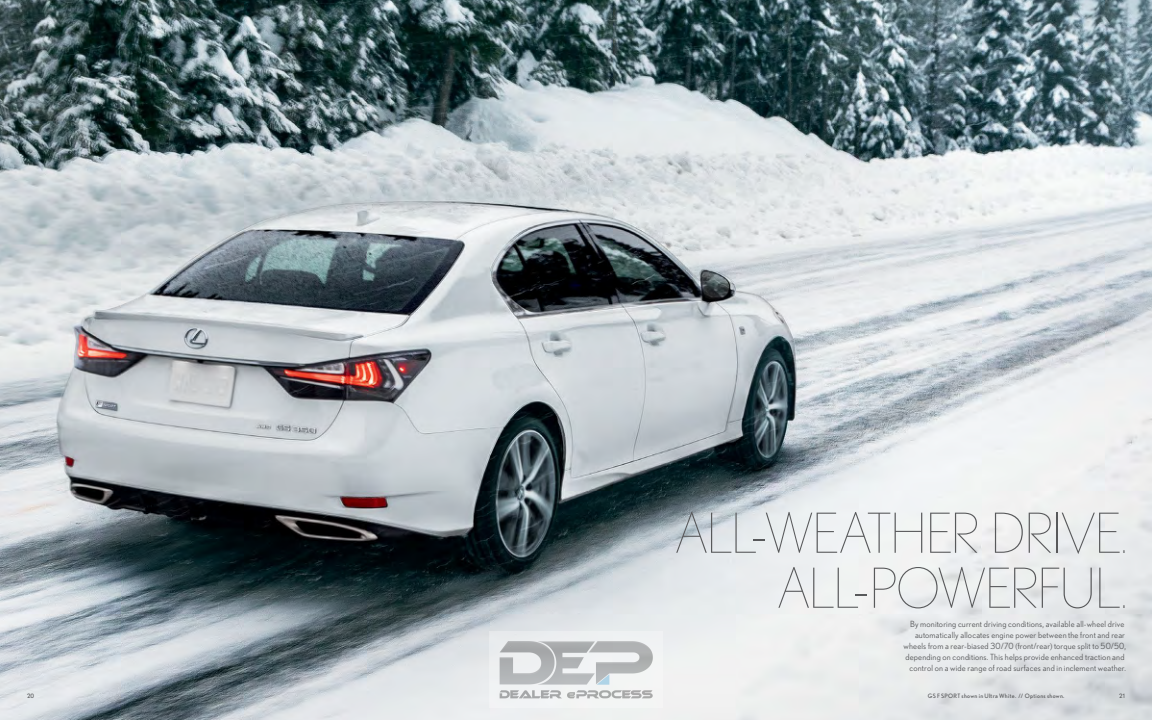
<style>
.page{position:relative;width:1152px;height:720px;background:#fff}
.page>*{position:absolute;margin:0;border:0;box-sizing:border-box;transform-origin:0 0}
._1b__Headlines-light{font:200 55px "Nobel";letter-spacing:-.035em;color:#58595b}
._1d__Body_copy{font:8.5px/11px "Nobel";letter-spacing:.02em;color:#58595b;text-align:right}
._1e__Cutline{font:6px "Nobel";letter-spacing:.05em;color:#58595b}
.s1{font-size:33px}
.s2{font-size:8px}
</style>
<div class="page">
<img style="left:0;top:0;width:1152px;height:720px">
<img style="left:490px;top:631px;width:172px;height:77px">
<p class="_1b__Headlines-light" style="left:674px;top:502px;width:455px">ALL-WEATHER DRIVE<span class="s1">.</span></p>
<p class="_1b__Headlines-light" style="left:777px;top:557px;width:353px">ALL-POWERFUL<span class="s1">.</span></p>
<p class="_1d__Body_copy" style="left:904px;top:619px;width:224px">By monitoring current driving conditions, available all-wheel drive automatically allocates engine power between the front and rear wheels from a rear-biased 30/70 <span class="s2">(</span>front/rear<span class="s2">)</span> torque split to 50/50, depending on conditions. This helps provide enhanced traction and control on a wide range of road surfaces and in inclement weather.</p>
<p class="_1e__Cutline" style="left:27px;top:692px;width:9px">20</p>
<p class="_1e__Cutline" style="left:928px;top:692px;width:138px">GS F SPORT shown in Ultra White. // Options shown.</p>
<p class="_1e__Cutline" style="left:1119px;top:692px;width:7px">21</p>
</div>
